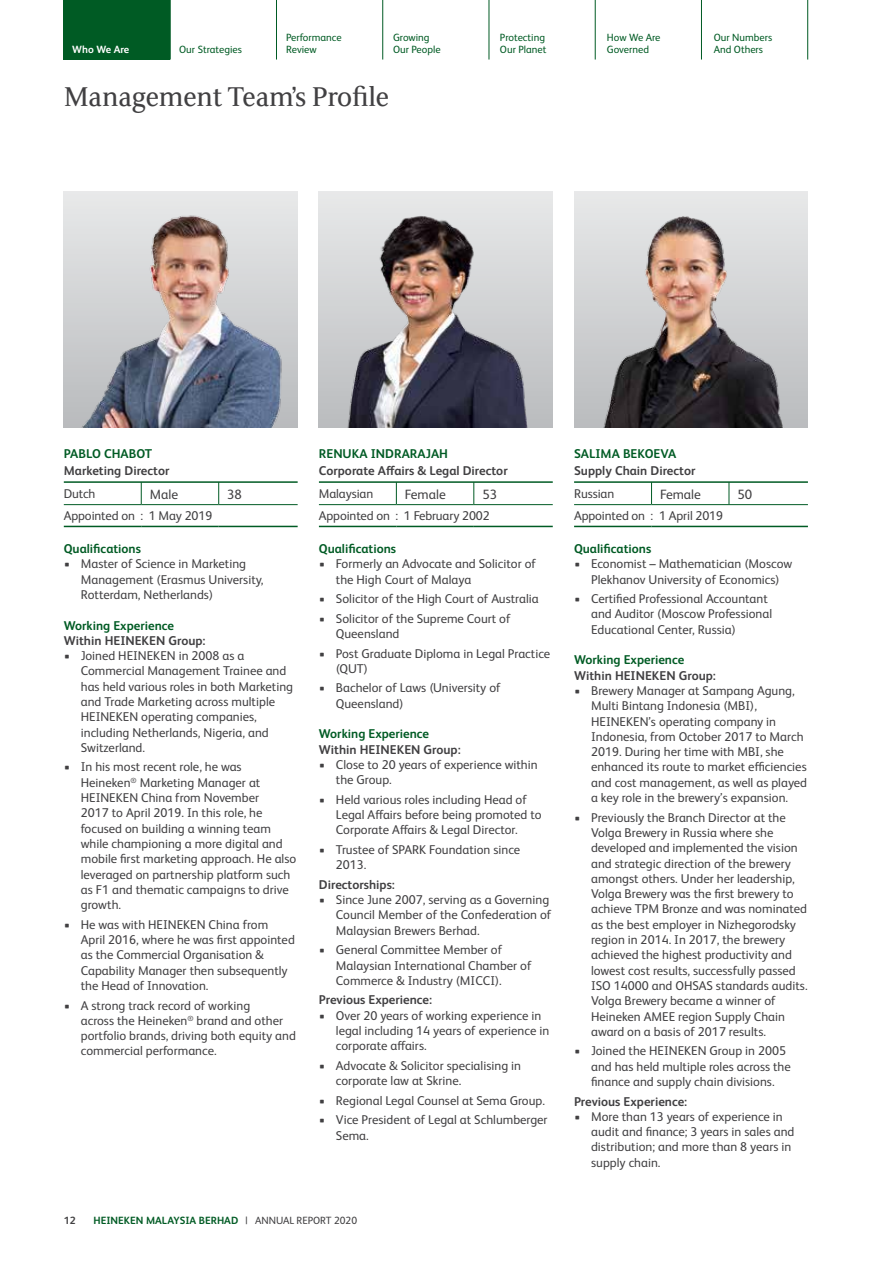
<style>
.page{position:relative;width:893px;height:1263px;background:#fff}
.page>*{position:absolute;margin:0;border:0;box-sizing:border-box;transform-origin:0 0}
.t1{font:30px "HEINEKEN Curve";letter-spacing:-.01em;color:#414042}
.t2{font:13.5px "HEINEKEN Core";color:#414042}
.t3{font:12.75px/15.3px "HEINEKEN Core";color:#414042}
.t4{font:700 12.75px "HEINEKEN Core";color:#414042}
.t5{font:700 12.75px "HEINEKEN Core";color:#005b24}
.t6{font:10.5px/12.8px "HEINEKEN Core";color:#005b24}
.t7{font:700 10.5px "HEINEKEN Core";color:#005b24}
.t8{font:700 10.5px "HEINEKEN Core";color:#fff}
.t9{font:700 10.5px "HEINEKEN Core";color:#414042}
.s1{font-weight:400;color:#414042}
</style>
<div class="page">
<div style="left:64px;top:0;width:106px;height:60px;background:#005b24"></div>
<hr style="left:170px;top:0;width:1px;height:60px;background:#005b24">
<hr style="left:276px;top:0;width:1px;height:60px;background:#005b24">
<hr style="left:382px;top:0;width:1px;height:60px;background:#005b24">
<hr style="left:489px;top:0;width:1px;height:60px;background:#005b24">
<hr style="left:595px;top:0;width:1px;height:60px;background:#005b24">
<hr style="left:701px;top:0;width:1px;height:60px;background:#005b24">
<hr style="left:807px;top:0;width:1px;height:60px;background:#005b24">
<img style="left:574px;top:191px;width:234px;height:236px">
<hr style="left:574px;top:481px;width:234px;height:2px;background:#005b24">
<svg style="left:651px;top:483px;width:1px;height:21px"></svg>
<svg style="left:729px;top:482px;width:1px;height:22px"></svg>
<hr style="left:574px;top:504px;width:77px;height:1px;background:#005b24">
<hr style="left:651px;top:504px;width:78px;height:1px;background:#005b24">
<hr style="left:729px;top:504px;width:79px;height:1px;background:#005b24">
<hr style="left:574px;top:526px;width:77px;height:1px;background:#005b24">
<hr style="left:651px;top:526px;width:78px;height:1px;background:#005b24">
<hr style="left:729px;top:526px;width:79px;height:1px;background:#005b24">
<img style="left:319px;top:191px;width:234px;height:236px">
<hr style="left:319px;top:481px;width:234px;height:2px;background:#005b24">
<svg style="left:396px;top:482px;width:1px;height:22px"></svg>
<svg style="left:473px;top:482px;width:1px;height:22px"></svg>
<hr style="left:319px;top:504px;width:77px;height:1px;background:#005b24">
<hr style="left:396px;top:504px;width:78px;height:1px;background:#005b24">
<hr style="left:474px;top:504px;width:79px;height:1px;background:#005b24">
<hr style="left:319px;top:526px;width:77px;height:1px;background:#005b24">
<hr style="left:396px;top:526px;width:78px;height:1px;background:#005b24">
<hr style="left:474px;top:526px;width:79px;height:1px;background:#005b24">
<img style="left:64px;top:195px;width:234px;height:232px">
<hr style="left:64px;top:481px;width:234px;height:2px;background:#005b24">
<svg style="left:141px;top:482px;width:1px;height:22px"></svg>
<svg style="left:218px;top:482px;width:1px;height:22px"></svg>
<hr style="left:64px;top:504px;width:77px;height:1px;background:#005b24">
<hr style="left:141px;top:504px;width:78px;height:1px;background:#005b24">
<hr style="left:219px;top:504px;width:79px;height:1px;background:#005b24">
<hr style="left:64px;top:526px;width:77px;height:1px;background:#005b24">
<hr style="left:141px;top:526px;width:78px;height:1px;background:#005b24">
<hr style="left:219px;top:526px;width:79px;height:1px;background:#005b24">
<p class="t8" style="left:72px;top:42px;width:59px">Who We Are</p>
<p class="t6" style="left:179px;top:43px;width:64px">Our Strategies</p>
<p class="t6" style="left:286px;top:30px;width:57px">Performance<br>Review</p>
<p class="t6" style="left:393px;top:30px;width:49px">Growing<br>Our People</p>
<p class="t6" style="left:500px;top:30px;width:48px">Protecting<br>Our Planet</p>
<p class="t6" style="left:607px;top:30px;width:55px">How We Are<br>Governed</p>
<p class="t6" style="left:714px;top:30px;width:60px">Our Numbers<br>And Others</p>
<h1 class="t1" style="left:64px;top:77px;width:327px">Management Team’s Profile</h1>
<p class="t5" style="left:64px;top:445px;width:90px">PABLO CHABOT</p>
<p class="t4" style="left:64px;top:462px;width:107px">Marketing Director</p>
<p class="t3" style="left:64px;top:485px;width:33px">Dutch</p>
<p class="t2" style="left:150px;top:484px;width:30px">Male</p>
<p class="t2" style="left:227px;top:484px;width:16px">38</p>
<p class="t3" style="left:64px;top:507px;width:150px">Appointed on : 1 May 2019</p>
<p class="t5" style="left:64px;top:540px;width:79px">Qualifications</p>
<p class="t3" style="left:81px;top:555px;width:184px;text-indent:-17px">• Master of Science in Marketing<br>Management (Erasmus University,<br>Rotterdam, Netherlands)</p>
<p class="t5" style="left:64px;top:616px;width:112px">Working Experience</p>
<p class="t4" style="left:64px;top:631px;width:143px">Within HEINEKEN Group:</p>
<p class="t3" style="left:81px;top:647px;width:214px;text-indent:-17px">• Joined HEINEKEN in 2008 as a<br>Commercial Management Trainee and has held various roles in both Marketing and Trade Marketing across multiple<br>HEINEKEN operating companies, including Netherlands, Nigeria, and<br>Switzerland.</p>
<p class="t3" style="left:81px;top:758px;width:217px;text-indent:-17px">• In his most recent role, he was<br>Heineken<sup>®</sup> Marketing Manager at<br>HEINEKEN China from November<br>2017 to April 2019. In this role, he focused on building a winning team while championing a more digital and mobile first marketing approach. He also leveraged on partnership platform such as F1 and thematic campaigns to drive growth.</p>
<p class="t3" style="left:81px;top:916px;width:216px;text-indent:-17px">• He was with HEINEKEN China from April 2016, where he was first appointed as the Commercial Organisation &amp; Capability Manager then subsequently the Head of Innovation.</p>
<p class="t3" style="left:81px;top:996px;width:217px;text-indent:-17px">• A strong track record of working<br>across the Heineken<sup>®</sup> brand and other portfolio brands, driving both equity and commercial performance.</p>
<p class="t5" style="left:319px;top:445px;width:131px">RENUKA INDRARAJAH</p>
<p class="t4" style="left:319px;top:462px;width:190px">Corporate Affairs &amp; Legal Director</p>
<p class="t3" style="left:319px;top:485px;width:56px">Malaysian</p>
<p class="t2" style="left:405px;top:484px;width:42px">Female</p>
<p class="t2" style="left:482px;top:484px;width:16px">53</p>
<p class="t3" style="left:319px;top:507px;width:172px">Appointed on : 1 February 2002</p>
<p class="t5" style="left:319px;top:540px;width:79px">Qualifications</p>
<p class="t3" style="left:336px;top:555px;width:202px;text-indent:-17px">• Formerly an Advocate and Solicitor of the High Court of Malaya</p>
<p class="t3" style="left:319px;top:590px;width:221px">• Solicitor of the High Court of Australia</p>
<p class="t3" style="left:336px;top:610px;width:176px;text-indent:-17px">• Solicitor of the Supreme Court of<br>Queensland</p>
<p class="t3" style="left:336px;top:645px;width:216px;text-indent:-17px">• Post Graduate Diploma in Legal Practice (QUT)</p>
<p class="t3" style="left:336px;top:679px;width:166px;text-indent:-17px">• Bachelor of Laws (University of<br>Queensland)</p>
<p class="t5" style="left:319px;top:725px;width:112px">Working Experience</p>
<p class="t4" style="left:319px;top:740px;width:143px">Within HEINEKEN Group:</p>
<p class="t3" style="left:336px;top:756px;width:203px;text-indent:-17px">• Close to 20 years of experience within the Group.</p>
<p class="t3" style="left:336px;top:791px;width:207px;text-indent:-17px">• Held various roles including Head of<br>Legal Affairs before being promoted to<br>Corporate Affairs &amp; Legal Director.</p>
<p class="t3" style="left:336px;top:841px;width:186px;text-indent:-17px">• Trustee of SPARK Foundation since<br>2013.</p>
<p class="t4" style="left:319px;top:875px;width:78px">Directorships:</p>
<p class="t3" style="left:336px;top:891px;width:217px;text-indent:-17px">• Since June 2007, serving as a Governing<br>Council Member of the Confederation of<br>Malaysian Brewers Berhad.</p>
<p class="t3" style="left:336px;top:941px;width:197px;text-indent:-17px">• General Committee Member of<br>Malaysian International Chamber of<br>Commerce &amp; Industry (MICCI).</p>
<p class="t4" style="left:319px;top:991px;width:115px">Previous Experience:</p>
<p class="t3" style="left:336px;top:1007px;width:215px;text-indent:-17px">• Over 20 years of working experience in legal including 14 years of experience in corporate affairs.</p>
<p class="t3" style="left:336px;top:1057px;width:187px;text-indent:-17px">• Advocate &amp; Solicitor specialising in corporate law at Skrine.</p>
<p class="t3" style="left:319px;top:1092px;width:228px">• Regional Legal Counsel at Sema Group.</p>
<p class="t3" style="left:336px;top:1111px;width:213px;text-indent:-17px">• Vice President of Legal at Schlumberger<br>Sema.</p>
<p class="t9" style="left:64px;top:1213px;width:13px">12</p>
<p class="t7" style="left:94px;top:1213px;width:265px">HEINEKEN MALAYSIA BERHAD <span class="s1">| ANNUAL REPORT 2020</span></p>
<p class="t5" style="left:574px;top:445px;width:104px">SALIMA BEKOEVA</p>
<p class="t4" style="left:574px;top:462px;width:123px">Supply Chain Director</p>
<p class="t3" style="left:574px;top:485px;width:42px">Russian</p>
<p class="t2" style="left:660px;top:484px;width:42px">Female</p>
<p class="t2" style="left:737px;top:484px;width:16px">50</p>
<p class="t3" style="left:574px;top:507px;width:151px">Appointed on : 1 April 2019</p>
<p class="t5" style="left:574px;top:540px;width:79px">Qualifications</p>
<p class="t3" style="left:574px;top:555px;width:220px;text-align:center">• Economist – Mathematician (Moscow<br>Plekhanov University of Economics)</p>
<p class="t3" style="left:591px;top:590px;width:183px;text-indent:-17px">• Certified Professional Accountant and Auditor (Moscow Professional<br>Educational Center, Russia)</p>
<p class="t5" style="left:574px;top:651px;width:112px">Working Experience</p>
<p class="t4" style="left:574px;top:666px;width:143px">Within HEINEKEN Group:</p>
<p class="t3" style="left:591px;top:682px;width:217px;text-indent:-17px">• Brewery Manager at Sampang Agung, Multi Bintang Indonesia (MBI), HEINEKEN’s operating company in Indonesia, from October 2017 to March 2019. During her time with MBI, she enhanced its route to market efficiencies and cost management, as well as played a key role in the brewery’s expansion.</p>
<p class="t3" style="left:591px;top:809px;width:218px;text-indent:-17px">• Previously the Branch Director at the Volga Brewery in Russia where she developed and implemented the vision and strategic direction of the brewery amongst others. Under her leadership, Volga Brewery was the first brewery to achieve TPM Bronze and was nominated as the best employer in Nizhegorodsky region in 2014. In 2017, the brewery achieved the highest productivity and lowest cost results, successfully passed ISO 14000 and OHSAS standards audits.<br>Volga Brewery became a winner of Heineken AMEE region Supply Chain award on a basis of 2017 results.</p>
<p class="t3" style="left:591px;top:1042px;width:201px;text-indent:-17px">• Joined the HEINEKEN Group in 2005 and has held multiple roles across the finance and supply chain divisions.</p>
<p class="t4" style="left:574px;top:1092px;width:115px">Previous Experience:</p>
<p class="t3" style="left:591px;top:1108px;width:205px;text-indent:-17px">• More than 13 years of experience in audit and finance; 3 years in sales and distribution; and more than 8 years in supply chain.</p>
</div>
